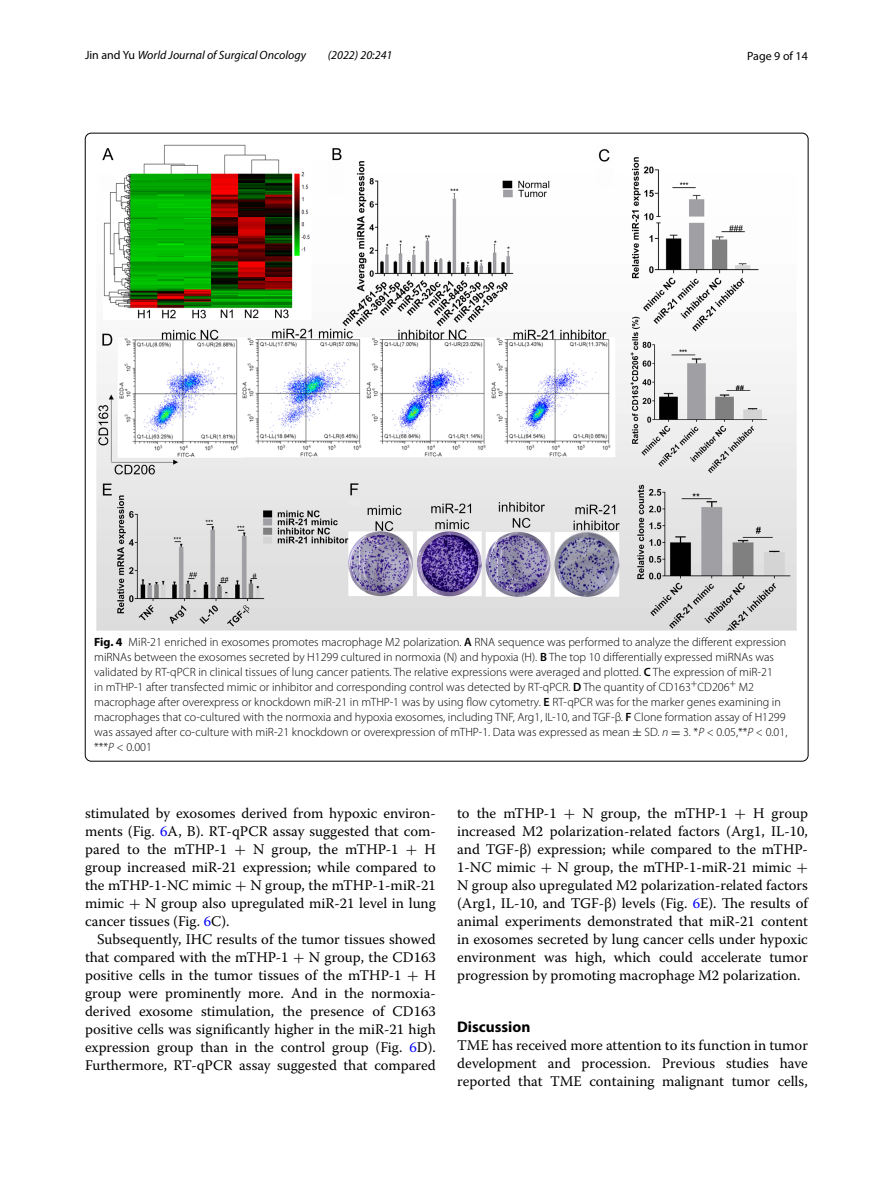
<style>
.page{position:relative;width:893px;height:1187px;background:#fff}
.page>*{position:absolute;margin:0;border:0;box-sizing:border-box;transform-origin:0 0}
.t1{font:700 15.45px "Myriad Pro";color:#000}
.t2{font:14.7px/18px "Warnock Pro";color:#000;text-align:justify}
.t3{font:300 12px/15px "Myriad Pro";color:#000}
.t4{font:italic 12px "Myriad Pro";color:#000}
.t5{font:12px "Myriad Pro";color:#000}
.s1{font-style:normal}
.s2{font-weight:700}
.s3{font-weight:600}
.s4{font-family:"MTSY";font-weight:400}
.s5{font-style:italic}
.s6{color:#00f}
.s7{font-family:"MTSY"}
</style>
<div class="page">
<img style="left:96px;top:144px;width:701px;height:487px">
<p class="t4" style="left:85px;top:48px;width:222px"><span class="s1">Jin and Yu</span> World Journal of Surgical Oncology</p>
<p class="t4" style="left:328px;top:48px;width:66px">(2022) 20:241</p>
<p class="t5" style="left:747px;top:48px;width:62px">Page 9 of 14</p>
<p class="t3" style="left:94px;top:634px;width:695px"><span class="s2">Fig. 4</span> MiR-21 enriched in exosomes promotes macrophage M2 polarization. <span class="s3">A</span> RNA sequence was performed to analyze the different expression miRNAs between the exosomes secreted by H1299 cultured in normoxia (N) and hypoxia (H). <span class="s3">B</span> The top 10 differentially expressed miRNAs was validated by RT-qPCR in clinical tissues of lung cancer patients. The relative expressions were averaged and plotted. <span class="s3">C</span> The expression of miR-21<br>in mTHP-1 after transfected mimic or inhibitor and corresponding control was detected by RT-qPCR. <span class="s3">D</span> The quantity of CD163<sup>+</sup>CD206<sup>+</sup> M2 macrophage after overexpress or knockdown miR-21 in mTHP-1 was by using flow cytometry. <span class="s3">E</span> RT-qPCR was for the marker genes examining in macrophages that co-cultured with the normoxia and hypoxia exosomes, including TNF, Arg1, IL-10, and TGF-β. <span class="s3">F</span> Clone formation assay of H1299 was assayed after co-culture with miR-21 knockdown or overexpression of mTHP-1. Data was expressed as mean <span class="s4">±</span> SD. <span class="s5">n</span> <span class="s4">=</span> 3. *<span class="s5">P</span> &lt; 0.05,**<span class="s5">P</span> &lt; 0.01, ***<span class="s5">P</span> &lt; 0.001</p>
<p class="t2" style="left:85px;top:804px;width:352px">stimulated by exosomes derived from hypoxic environ&shy;ments (Fig. <span class="s6">6</span>A, B). RT-qPCR assay suggested that com&shy;pared to the mTHP-1 <span class="s7">+</span> N group, the mTHP-1 <span class="s7">+</span> H group increased miR-21 expression; while compared to the mTHP-1-NC mimic <span class="s7">+</span> N group, the mTHP-1-miR-21 mimic <span class="s7">+</span> N group also upregulated miR-21 level in lung cancer tissues (Fig. <span class="s6">6</span>C).</p>
<p class="t2" style="left:85px;top:930px;width:352px;text-indent:12px">Subsequently, IHC results of the tumor tissues showed that compared with the mTHP-1 <span class="s7">+</span> N group, the CD163 positive cells in the tumor tissues of the mTHP-1 <span class="s7">+</span> H group were prominently more. And in the normoxia&shy;derived exosome stimulation, the presence of CD163 positive cells was significantly higher in the miR-21 high expression group than in the control group (Fig. <span class="s6">6</span>D).<br>Furthermore, RT-qPCR assay suggested that compared</p>
<p class="t2" style="left:457px;top:803px;width:352px">to the mTHP-1 <span class="s7">+</span> N group, the mTHP-1 <span class="s7">+</span> H group increased M2 polarization-related factors (Arg1, IL-10, and TGF-β) expression; while compared to the mTHP-1-NC mimic <span class="s7">+</span> N group, the mTHP-1-miR-21 mimic <span class="s7">+ </span>N group also upregulated M2 polarization-related factors (Arg1, IL-10, and TGF-β) levels (Fig. <span class="s6">6</span>E). The results of animal experiments demonstrated that miR-21 content in exosomes secreted by lung cancer cells under hypoxic environment was high, which could accelerate tumor progression by promoting macrophage M2 polarization.</p>
<p class="t1" style="left:457px;top:1016px;width:75px">Discussion</p>
<p class="t2" style="left:457px;top:1035px;width:352px">TME has received more attention to its function in tumor development and procession. Previous studies have reported that TME containing malignant tumor cells,</p>
</div>
